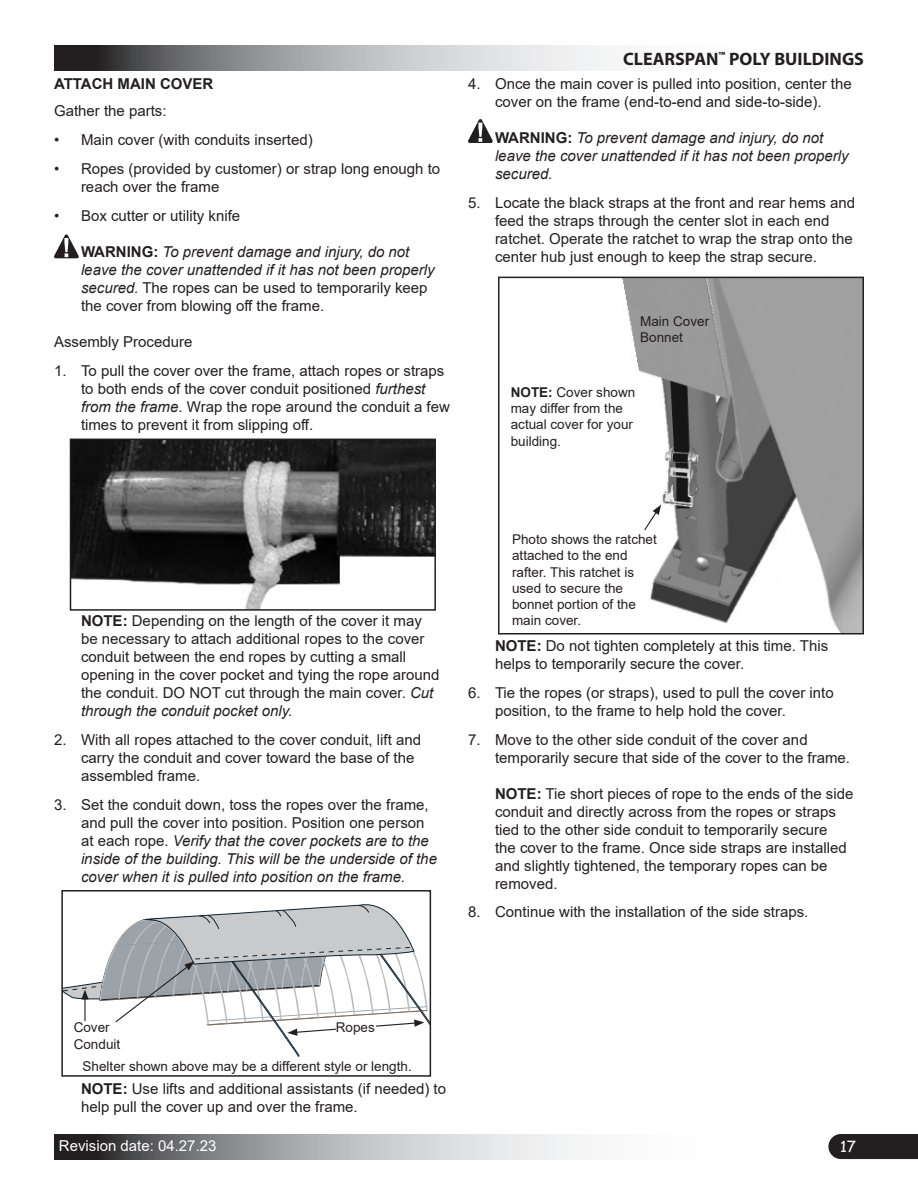
<style>
.page{position:relative;width:918px;height:1188px;background:#fff}
.page>*{position:absolute;margin:0;border:0;box-sizing:border-box;transform-origin:0 0}
.t1{font:700 18px "Myriad Pro";color:#231f20}
.Body_Text{font:15px/18px "Arial";color:#231f20}
.Warnings_Cautions{font:italic 15px/18px "Arial";color:#231f20}
.t2{font:15px "Arial";color:#fff}
.Headline{font:700 15px "Arial";color:#231f20}
.t3{font:15px "Comic Sans MS";color:#fff}
.Callouts{font:13.5px/16.2px "Arial";color:#231f20}
.s1{font-weight:700;font-style:normal}
.s2{font-style:normal}
.s3{font-style:italic}
.s4{font-weight:700}
</style>
<div class="page">
<svg style="left:54px;top:45px;width:553px;height:25px;background:#a1a1a4"></svg>
<div style="left:828px;top:1134px;width:90px;height:25px;background:#231f20"></div>
<svg style="left:55px;top:1134px;width:525px;height:25px;background:#a1a1a3"></svg>
<img style="left:73px;top:442px;width:360px;height:166px">
<div style="left:70px;top:439px;width:366px;height:172px;border:2px solid #231f20"></div>
<svg style="left:54px;top:234px;width:25px;height:24px"></svg>
<svg style="left:468px;top:119px;width:25px;height:24px"></svg>
<div style="left:61px;top:890px;width:370px;height:187px;border:2px solid #231f20"></div>
<svg style="left:62px;top:905px;width:368px;height:152px"></svg>
<img style="left:623px;top:280px;width:238px;height:351px">
<div style="left:498px;top:277px;width:366px;height:357px;border:2px solid #231f20"></div>
<svg style="left:643px;top:505px;width:18px;height:27px"></svg>
<p class="Headline" style="left:54px;top:74px;width:161px">ATTACH MAIN COVER</p>
<p class="Body_Text" style="left:54px;top:102px;width:114px">Gather the parts:</p>
<p class="Body_Text" style="left:54px;top:131px;width:260px">• Main cover (with conduits inserted)</p>
<p class="Body_Text" style="left:81px;top:160px;width:361px;text-indent:-27px">• Ropes (provided by customer) or strap long enough to reach over the frame</p>
<p class="Body_Text" style="left:54px;top:207px;width:188px">• Box cutter or utility knife</p>
<p class="Warnings_Cautions" style="left:81px;top:243px;width:355px"><span class="s1">WARNING:</span> To prevent damage and injury, do not leave the cover unattended if it has not been properly secured. <span class="s2">The ropes can be used to temporarily keep the cover from blowing off the frame.</span></p>
<p class="Body_Text" style="left:54px;top:333px;width:140px">Assembly Procedure</p>
<p class="Body_Text" style="left:81px;top:361px;width:370px;text-indent:-27px">1. To pull the cover over the frame, attach ropes or straps to both ends of the cover conduit positioned <span class="s3">furthest from the frame</span>. Wrap the rope around the conduit a few times to prevent it from slipping off.</p>
<p class="t1" style="left:623px;top:47px;width:242px">CLEARSPAN<sup>™</sup> POLY BUILDINGS</p>
<p class="Body_Text" style="left:468px;top:75px;width:385px;text-align:center">4. Once the main cover is pulled into position, center the cover on the frame (end-to-end and side-to-side).</p>
<p class="Warnings_Cautions" style="left:495px;top:129px;width:355px"><span class="s1">WARNING:</span> To prevent damage and injury, do not leave the cover unattended if it has not been properly secured.</p>
<p class="Body_Text" style="left:495px;top:194px;width:362px;text-indent:-27px">5. Locate the black straps at the front and rear hems and feed the straps through the center slot in each end ratchet. Operate the ratchet to wrap the strap onto the center hub just enough to keep the strap secure.</p>
<p class="Callouts" style="left:640px;top:313px;width:71px">Main Cover<br>Bonnet</p>
<p class="Callouts" style="left:511px;top:384px;width:126px"><span class="s4">NOTE:</span> Cover shown may differ from the actual cover for your building.</p>
<p class="Body_Text" style="left:81px;top:612px;width:360px"><span class="s4">NOTE:</span> Depending on the length of the cover it may be necessary to attach additional ropes to the cover conduit between the end ropes by cutting a small opening in the cover pocket and tying the rope around the conduit. DO NOT cut through the main cover. <span class="s3">Cut through the conduit pocket only.</span></p>
<p class="Body_Text" style="left:81px;top:731px;width:342px;text-indent:-27px">2. With all ropes attached to the cover conduit, lift and carry the conduit and cover toward the base of the assembled frame.</p>
<p class="Warnings_Cautions" style="left:81px;top:796px;width:358px;text-indent:-27px"><span class="s2">3. Set the conduit down, toss the ropes over the frame, and pull the cover into position. Position one person at each rope.</span> Verify that the cover pockets are to the inside of the building. This will be the underside of the cover when it is pulled into position on the frame.</p>
<p class="Callouts" style="left:512px;top:531px;width:146px">Photo shows the ratchet attached to the end rafter. This ratchet is used to secure the bonnet portion of the main cover.</p>
<p class="Body_Text" style="left:495px;top:637px;width:335px"><span class="s4">NOTE:</span> Do not tighten completely at this time. This helps to temporarily secure the cover.</p>
<p class="Body_Text" style="left:495px;top:683px;width:340px;text-indent:-27px">6. Tie the ropes (or straps), used to pull the cover into position, to the frame to help hold the cover.</p>
<p class="Body_Text" style="left:495px;top:730px;width:357px;text-indent:-27px">7. Move to the other side conduit of the cover and temporarily secure that side of the cover to the frame.</p>
<p class="Body_Text" style="left:495px;top:784px;width:360px"><span class="s4">NOTE:</span> Tie short pieces of rope to the ends of the side conduit and directly across from the ropes or straps tied to the other side conduit to temporarily secure<br>the cover to the frame. Once side straps are installed and slightly tightened, the temporary ropes can be removed.</p>
<p class="Body_Text" style="left:468px;top:903px;width:342px">8. Continue with the installation of the side straps.</p>
<p class="Callouts" style="left:74px;top:1019px;width:48px">Cover<br>Conduit</p>
<p class="Callouts" style="left:336px;top:1019px;width:41px">Ropes</p>
<p class="Callouts" style="left:83px;top:1058px;width:331px">Shelter shown above may be a different style or length.</p>
<p class="Body_Text" style="left:81px;top:1080px;width:367px"><span class="s4">NOTE:</span> Use lifts and additional assistants (if needed) to help pull the cover up and over the frame.</p>
<p class="t2" style="left:59px;top:1135px;width:159px">Revision date: 04.27.23</p>
<p class="t3" style="left:840px;top:1135px;width:17px">17</p>
</div>
